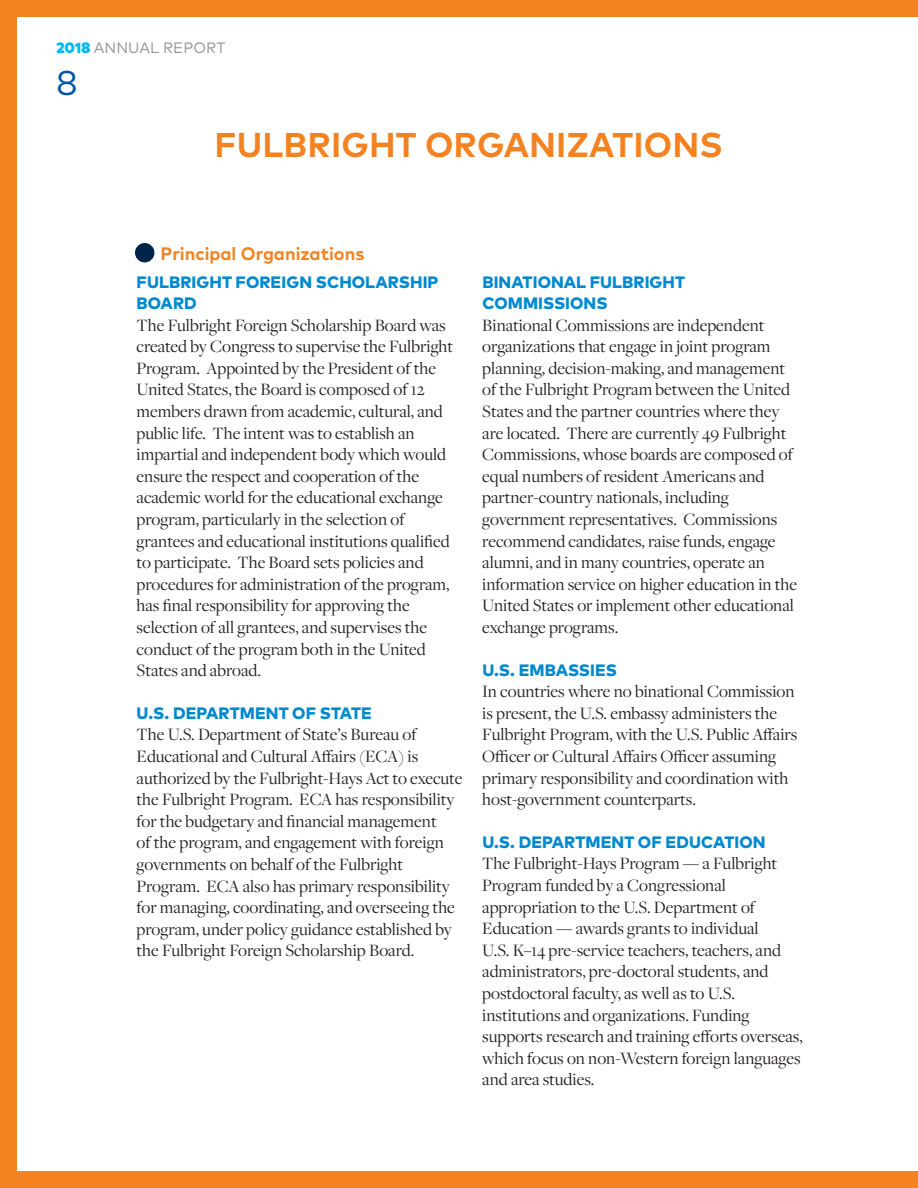
<style>
.page{position:relative;width:918px;height:1188px;background:#f58220}
.page>*{position:absolute;margin:0;border:0;box-sizing:border-box;transform-origin:0 0}
.t1{font:700 34.35px "Mark Pro";letter-spacing:.005em;color:#f58220}
.t2{font:34.35px "Mark Pro";color:#0156a3}
.t3{font:18px/21.6px "Freight Disp Pro";color:#231f20}
.t4{font:700 18px "Mark Pro";color:#f58220}
.t5{font:800 16.5px/21px "Mark Pro";letter-spacing:.005em;color:#0089cf}
.t6{font:15px "Mark Pro";letter-spacing:.005em;color:#939598}
.s1{font-weight:900;color:#00b8f0}
</style>
<div class="page">
<div style="left:17px;top:17px;width:901px;height:1154px;background:#fff"></div>
<div style="left:135px;top:243px;width:19px;height:19px;background:#002349;border-radius:50%"></div>
<p class="t6" style="left:56px;top:37px;width:171px"><span class="s1">2018</span> ANNUAL REPORT</p>
<h1 class="t2" style="left:56px;top:57px;width:23px">8</h1>
<h1 class="t1" style="left:215px;top:119px;width:510px">FULBRIGHT ORGANIZATIONS</h1>
<p class="t4" style="left:160px;top:240px;width:205px">Principal Organizations</p>
<p class="t5" style="left:137px;top:270px;width:303px">FULBRIGHT FOREIGN SCHOLARSHIP<br>BOARD</p>
<p class="t3" style="left:137px;top:313px;width:318px">The Fulbright Foreign Scholarship Board was created by Congress to supervise the Fulbright Program. Appointed by the President of the United States, the Board is composed of 12 members drawn from academic, cultural, and public life. The intent was to establish an impartial and independent body which would ensure the respect and cooperation of the academic world for the educational exchange program, particularly in the selection of grantees and educational institutions qualified to participate. The Board sets policies and procedures for administration of the program, has final responsibility for approving the selection of all grantees, and supervises the conduct of the program both in the United States and abroad.</p>
<p class="t5" style="left:137px;top:701px;width:237px">U.S. DEPARTMENT OF STATE</p>
<p class="t3" style="left:137px;top:723px;width:327px">The U.S. Department of State’s Bureau of Educational and Cultural Affairs (ECA) is authorized by the Fulbright-Hays Act to execute the Fulbright Program. ECA has responsibility for the budgetary and financial management<br>of the program, and engagement with foreign governments on behalf of the Fulbright Program. ECA also has primary responsibility for managing, coordinating, and overseeing the program, under policy guidance established by the Fulbright Foreign Scholarship Board.</p>
<p class="t5" style="left:482px;top:270px;width:204px">BINATIONAL FULBRIGHT<br>COMMISSIONS</p>
<p class="t3" style="left:482px;top:313px;width:316px">Binational Commissions are independent organizations that engage in joint program planning, decision-making, and management of the Fulbright Program between the United States and the partner countries where they are located. There are currently 49 Fulbright Commissions, whose boards are composed of equal numbers of resident Americans and partner-country nationals, including government representatives. Commissions recommend candidates, raise funds, engage alumni, and in many countries, operate an information service on higher education in the United States or implement other educational exchange programs.</p>
<p class="t5" style="left:482px;top:658px;width:136px">U.S. EMBASSIES</p>
<p class="t3" style="left:482px;top:680px;width:317px">In countries where no binational Commission is present, the U.S. embassy administers the Fulbright Program, with the U.S. Public Affairs Officer or Cultural Affairs Officer assuming primary responsibility and coordination with host-government counterparts.</p>
<p class="t5" style="left:482px;top:830px;width:285px">U.S. DEPARTMENT OF EDUCATION</p>
<p class="t3" style="left:482px;top:852px;width:322px">The Fulbright-Hays Program — a Fulbright Program funded by a Congressional appropriation to the U.S. Department of Education — awards grants to individual<br>U.S. K–14 pre-service teachers, teachers, and administrators, pre-doctoral students, and postdoctoral faculty, as well as to U.S. institutions and organizations. Funding supports research and training efforts overseas, which focus on non-Western foreign languages and area studies.</p>
</div>
